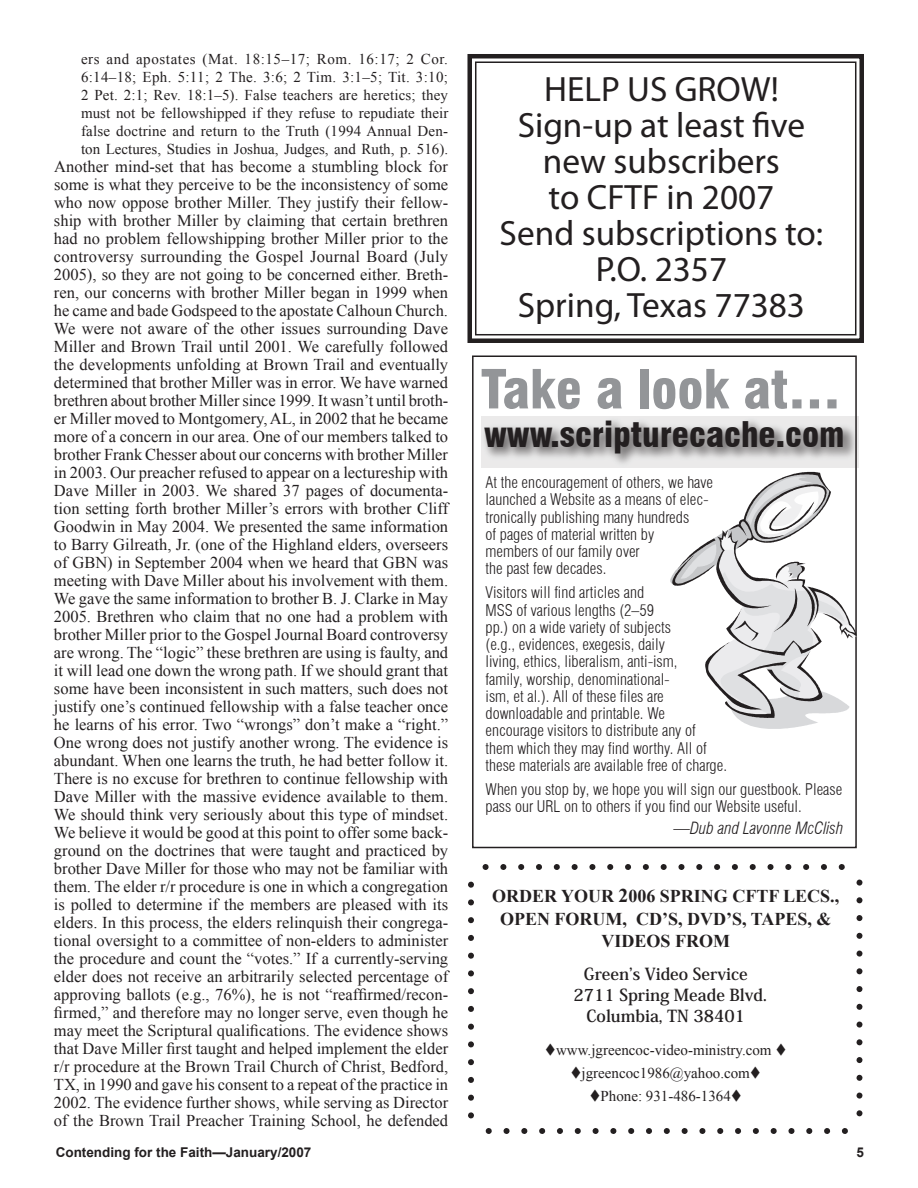
<style>
.page{position:relative;width:918px;height:1188px;background:#fff}
.page>*{position:absolute;margin:0;border:0;box-sizing:border-box;transform-origin:0 0}
.t1{font:900 condensed 52.5px "Swiss 721 BT";color:#939598}
.t2{font:35.25px/36px "Lewisham Shadowed";color:#231f20;text-align:center}
.t3{font:900 condensed 34.5px "Swiss 721 BT";color:#231f20}
.t4{font:700 18px/22.5px "Times New Roman";color:#231f20;text-align:center}
.t5{font:16.5px/18px "Times New Roman";color:#231f20;text-align:justify}
.t6{font:700 16.5px/21px "Koz Min Std";color:#231f20;text-align:center}
.t7{font:italic 300 condensed 16.5px "Swiss 721 BT";color:#231f20}
.t8{font:300 condensed 15.75px/17.2px "Swiss 721 BT";color:#231f20}
.t9{font:15px/18px "Times New Roman";color:#231f20;text-align:justify}
.t10{font:700 13.5px "Arial";color:#231f20}
.s1{font-size:19.5px}
</style>
<div class="page">
<svg style="left:468px;top:885px;width:6px;height:234px"></svg>
<svg style="left:489px;top:1128px;width:359px;height:6px"></svg>
<svg style="left:856px;top:879px;width:6px;height:234px"></svg>
<svg style="left:482px;top:864px;width:360px;height:6px"></svg>
<div style="left:472px;top:356px;width:385px;height:492px;border:2px solid #231f20"></div>
<svg style="left:670px;top:472px;width:187px;height:257px"></svg>
<div style="left:481px;top:416px;width:377px;height:52px;background:#231f20;opacity:.75"></div>
<svg style="left:467px;top:54px;width:397px;height:289px"></svg>
<div style="left:475px;top:61px;width:381px;height:274px;border:2px solid #231f20"></div>
<p class="t9" style="left:81px;top:50px;width:369px">ers and apostates (Mat. 18:15–17; Rom. 16:17; 2 Cor.<br>6:14–18; Eph. 5:11; 2 The. 3:6; 2 Tim. 3:1–5; Tit. 3:10; 2 Pet. 2:1; Rev. 18:1–5). False teachers are heretics; they must not be fellowshipped if they refuse to repudiate their false doctrine and return to the Truth (1994 Annual Den&shy;ton Lectures, Studies in Joshua, Judges, and Ruth, p. 516).</p>
<p class="t5" style="left:54px;top:158px;width:396px">Another mind-set that has become a stumbling block for some is what they perceive to be the inconsistency of some who now oppose brother Miller. They justify their fellow&shy;ship with brother Miller by claiming that certain brethren had no problem fellowshipping brother Miller prior to the controversy surrounding the Gospel Journal Board (July 2005), so they are not going to be concerned either. Breth&shy;ren, our concerns with brother Miller began in 1999 when he came and bade Godspeed to the apostate Calhoun Church.<br>We were not aware of the other issues surrounding Dave Miller and Brown Trail until 2001. We carefully followed the developments unfolding at Brown Trail and eventually determined that brother Miller was in error. We have warned brethren about brother Miller since 1999. It wasn’t until broth&shy;er Miller moved to Montgomery, AL, in 2002 that he became more of a concern in our area. One of our members talked to brother Frank Chesser about our concerns with brother Miller in 2003. Our preacher refused to appear on a lectureship with Dave Miller in 2003. We shared 37 pages of documenta&shy;tion setting forth brother Miller’s errors with brother Cliff Goodwin in May 2004. We presented the same information to Barry Gilreath, Jr. (one of the Highland elders, overseers of GBN) in September 2004 when we heard that GBN was meeting with Dave Miller about his involvement with them.<br>We gave the same information to brother B. J. Clarke in May 2005. Brethren who claim that no one had a problem with brother Miller prior to the Gospel Journal Board controversy are wrong. The “logic” these brethren are using is faulty, and it will lead one down the wrong path. If we should grant that some have been inconsistent in such matters, such does not justify one’s continued fellowship with a false teacher once he learns of his error. Two “wrongs” don’t make a “right.” One wrong does not justify another wrong. The evidence is abundant. When one learns the truth, he had better follow it.<br>There is no excuse for brethren to continue fellowship with Dave Miller with the massive evidence available to them.<br>We should think very seriously about this type of mindset.<br>We believe it would be good at this point to offer some back&shy;ground on the doctrines that were taught and practiced by brother Dave Miller for those who may not be familiar with them. The elder r/r procedure is one in which a congregation is polled to determine if the members are pleased with its elders. In this process, the elders relinquish their congrega&shy;tional oversight to a committee of non-elders to administer the procedure and count the “votes.” If a currently-serving elder does not receive an arbitrarily selected percentage of approving ballots (e.g., 76%), he is not “reaffirmed/recon&shy;firmed,” and therefore may no longer serve, even though he may meet the Scriptural qualifications. The evidence shows that Dave Miller first taught and helped implement the elder r/r procedure at the Brown Trail Church of Christ, Bedford, TX, in 1990 and gave his consent to a repeat of the practice in 2002. The evidence further shows, while serving as Director of the Brown Trail Preacher Training School, he defended</p>
<h2 class="t2" style="left:500px;top:72px;width:325px">HELP US GROW!<br>Sign-up at least five new subscribers<br>to CFTF in 2007<br>Send subscriptions to:<br>P.O. 2357<br>Spring, Texas 77383</h2>
<h1 class="t1" style="left:481px;top:358px;width:361px">Take a look at…</h1>
<h3 class="t3" style="left:484px;top:413px;width:362px">www.scripturecache.com</h3>
<p class="t8" style="left:486px;top:474px;width:229px">At the encouragement of others, we have launched a Website as a means of elec&shy;tronically publishing many hundreds<br>of pages of material written by<br>members of our family over<br>the past few decades.</p>
<p class="t8" style="left:486px;top:584px;width:243px">Visitors will find articles and<br>MSS of various lengths (2–59<br>pp.) on a wide variety of subjects<br>(e.g., evidences, exegesis, daily<br>living, ethics, liberalism, anti-ism,<br>family, worship, denominational-<br>ism, et al.). All of these files are downloadable and printable. We encourage visitors to distribute any of them which they may find worthy. All of these materials are available free of charge.</p>
<p class="t8" style="left:486px;top:781px;width:358px">When you stop by, we hope you will sign our guestbook. Please pass our URL on to others if you find our Website useful.</p>
<p class="t7" style="left:674px;top:818px;width:171px">—Dub and Lavonne McClish</p>
<p class="t4" style="left:492px;top:885px;width:348px">ORDER YOUR <span class="s1">2</span>006 SPRING CFTF LECS.,<br>OPEN FORUM, CD’S, DVD’S, TAPES, &amp;<br>VIDEOS FROM</p>
<p class="t6" style="left:574px;top:964px;width:195px">Greenʼs Video Service<br>2711 Spring Meade Blvd.<br>Columbia, TN 38401</p>
<p class="t9" style="left:545px;top:1040px;width:243px">▼www.jgreencoc-video-ministry.com ▼</p>
<p class="t9" style="left:570px;top:1064px;width:192px">▼jgreencoc1986@yahoo.com▼</p>
<p class="t9" style="left:589px;top:1087px;width:154px">▼Phone: 931-486-1364▼</p>
<p class="t10" style="left:56px;top:1144px;width:257px">Contending for the Faith—January/2007</p>
<p class="t10" style="left:857px;top:1144px;width:9px">5</p>
</div>
